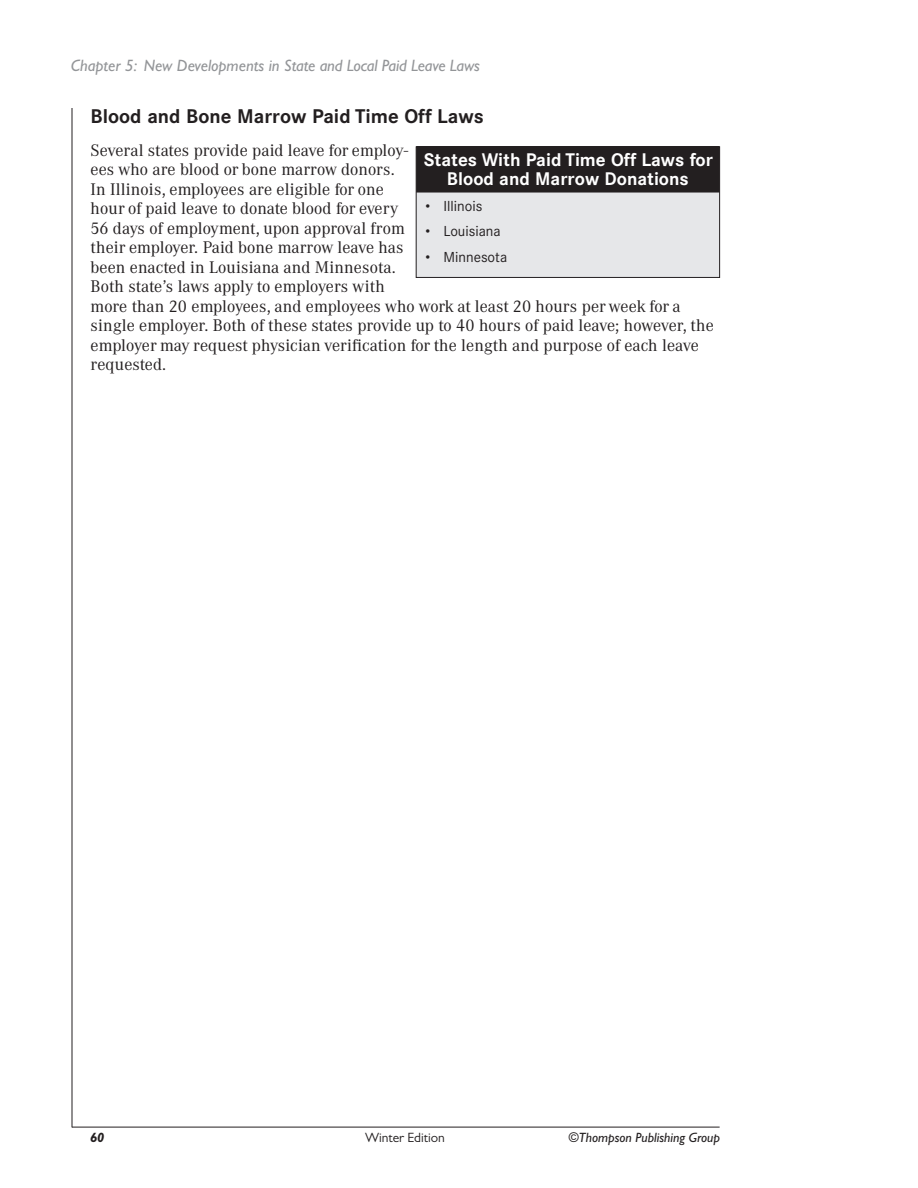
<style>
.page{position:relative;width:918px;height:1188px;background:#fff}
.page>*{position:absolute;margin:0;border:0;box-sizing:border-box;transform-origin:0 0}
.t1{font:700 19.5px "Corporate SBQ";color:#231f20}
.t2{font:700 18px/19.5px "Corporate SBQ";color:#fff;text-align:center}
.t3{font:16.5px/19.5px "Corporate ABQ";letter-spacing:.01em;color:#231f20}
.t4{font:italic 16.5px "Gill Sans";letter-spacing:-.01em;color:#939598}
.t5{font:14.25px "Corporate SBQ";color:#231f20}
.t6{font:italic 13.5px "Gill Sans";color:#231f20}
.t7{font:13.5px "Gill Sans";color:#231f20}
.t8{font:italic 700 13.5px "Gill Sans";color:#231f20}
</style>
<div class="page">
<hr style="left:72px;top:108px;width:1px;height:1019px;background:#231f20">
<hr style="left:72px;top:1127px;width:648px;height:1px;background:#231f20">
<div style="left:416px;top:147px;width:304px;height:130px;background:#e6e7e9"></div>
<div style="left:416px;top:146px;width:304px;height:47px;background:#231f20"></div>
<div style="left:416px;top:147px;width:304px;height:131px;border:1px solid #231f20"></div>
<p class="t4" style="left:71px;top:56px;width:411px">Chapter 5: New Developments in State and Local Paid Leave Laws</p>
<p class="t1" style="left:91px;top:104px;width:395px">Blood and Bone Marrow Paid Time Off Laws</p>
<p class="t3" style="left:91px;top:141px;width:625px">Several states provide paid leave for employ-<br>ees who are blood or bone marrow donors.<br>In Illinois, employees are eligible for one<br>hour of paid leave to donate blood for every<br>56 days of employment, upon approval from<br>their employer. Paid bone marrow leave has<br>been enacted in Louisiana and Minnesota.<br>Both state’s laws apply to employers with<br>more than 20 employees, and employees who work at least 20 hours per week for a single employer. Both of these states provide up to 40 hours of paid leave; however, the employer may request physician verification for the length and purpose of each leave requested.</p>
<p class="t2" style="left:424px;top:150px;width:291px">States With Paid Time Off Laws for<br>Blood and Marrow Donations</p>
<p class="t5" style="left:426px;top:197px;width:58px">• Illinois</p>
<p class="t5" style="left:426px;top:223px;width:77px">• Louisiana</p>
<p class="t5" style="left:426px;top:248px;width:83px">• Minnesota</p>
<p class="t8" style="left:90px;top:1129px;width:16px">60</p>
<p class="t7" style="left:365px;top:1129px;width:81px">Winter Edition</p>
<p class="t6" style="left:569px;top:1129px;width:153px">©Thompson Publishing Group</p>
</div>
